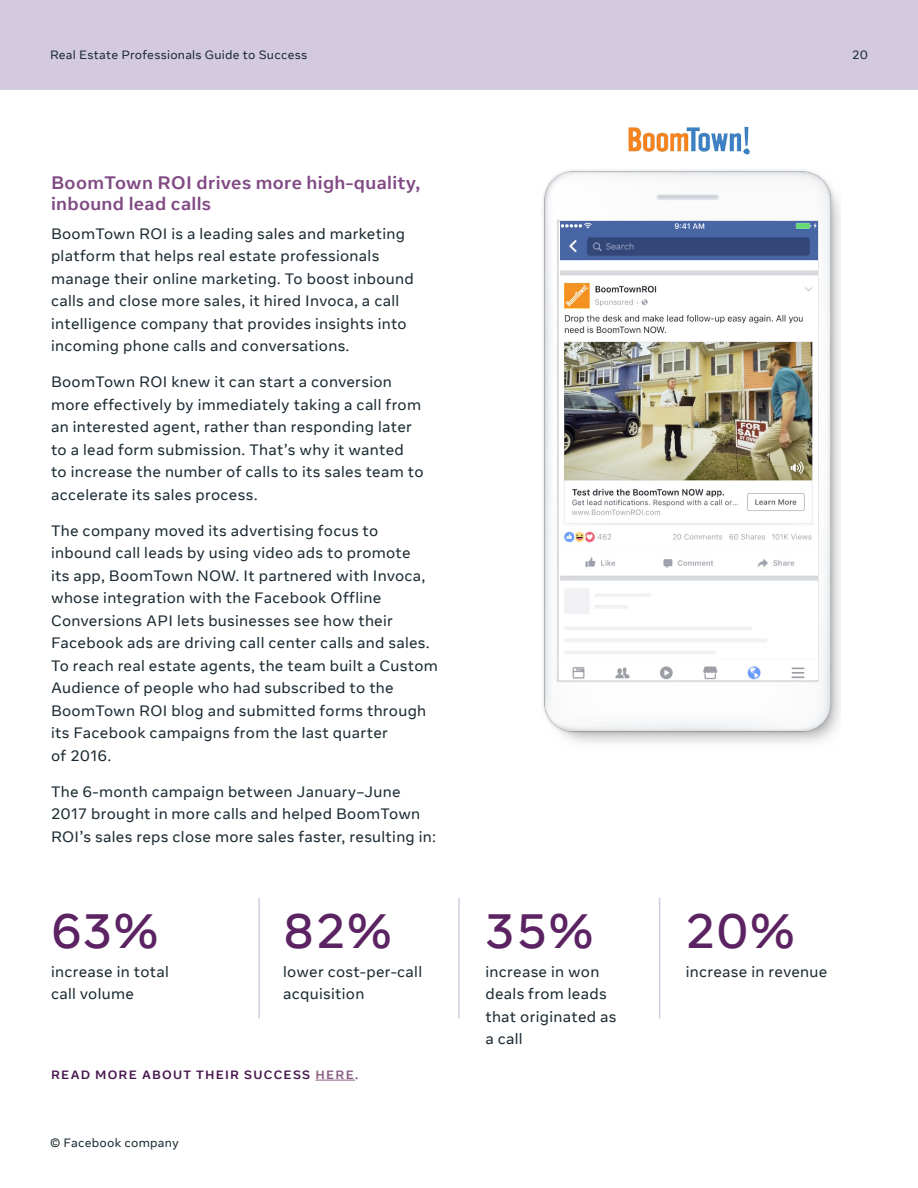
<style>
.page{position:relative;width:918px;height:1188px;background:#fff}
.page>*{position:absolute;margin:0;border:0;box-sizing:border-box;transform-origin:0 0}
.t1{font:500 48px "Optimistic Display";letter-spacing:.035em;color:#5c2363}
.t2{font:700 18px/21.6px "Optimistic Text";letter-spacing:.02em;color:#814a84}
.t3{font:15px/22.5px "Optimistic Text";letter-spacing:.02em;color:#1c2b33}
.t4{font:12px "Optimistic Text";letter-spacing:.02em;color:#1c2b33}
.t5{font:700 12px "Optimistic Text";letter-spacing:.1em;color:#48194e}
.s1{color:#8a5e83}
.s2{color:#814a84}
</style>
<div class="page">
<hr style="left:258px;top:898px;width:2px;height:120px;background:#d4cae0">
<img style="left:543px;top:170px;width:297px;height:573px">
<img style="left:561px;top:222px;width:257px;height:458px">
<img style="left:628px;top:126px;width:122px;height:29px">
<hr style="left:315px;top:1080px;width:40px;height:1px;background:#8a5e83">
<hr style="left:659px;top:898px;width:1px;height:120px;background:#d4cae0">
<hr style="left:458px;top:898px;width:2px;height:120px;background:#d4cae0">
<div style="left:0;top:0;width:918px;height:89px;background:#d4cae0"></div>
<p class="t4" style="left:50px;top:47px;width:259px">Real Estate Professionals Guide to Success</p>
<p class="t4" style="left:852px;top:47px;width:17px">20</p>
<p class="t2" style="left:51px;top:172px;width:371px">BoomTown ROI drives more high-quality, inbound lead calls</p>
<p class="t3" style="left:51px;top:223px;width:364px">BoomTown ROI is a leading sales and marketing platform that helps real estate professionals manage their online marketing. To boost inbound calls and close more sales, it hired Invoca, a call intelligence company that provides insights into incoming phone calls and conversations.</p>
<p class="t3" style="left:51px;top:371px;width:374px">BoomTown ROI knew it can start a conversion more effectively by immediately taking a call from an interested agent, rather than responding later to a lead form submission. That’s why it wanted<br>to increase the number of calls to its sales team to accelerate its sales process.</p>
<p class="t3" style="left:51px;top:520px;width:388px">The company moved its advertising focus to inbound call leads by using video ads to promote<br>its app, BoomTown NOW. It partnered with Invoca, whose integration with the Facebook Offline Conversions API lets businesses see how their Facebook ads are driving call center calls and sales.<br>To reach real estate agents, the team built a Custom Audience of people who had subscribed to the BoomTown ROI blog and submitted forms through its Facebook campaigns from the last quarter<br>of 2016.</p>
<p class="t3" style="left:51px;top:781px;width:387px">The 6-month campaign between January–June<br>2017 brought in more calls and helped BoomTown<br>ROI’s sales reps close more sales faster, resulting in:</p>
<h1 class="t1" style="left:51px;top:902px;width:109px">63%</h1>
<p class="t3" style="left:51px;top:961px;width:119px">increase in total call volume</p>
<h1 class="t1" style="left:283px;top:902px;width:110px">82%</h1>
<p class="t3" style="left:283px;top:961px;width:140px">lower cost-per-call acquisition</p>
<p class="t5" style="left:51px;top:1067px;width:309px">READ MORE ABOUT THEIR SUCCESS <span class="s1">HERE</span><span class="s2">.</span></p>
<p class="t4" style="left:50px;top:1135px;width:130px">© Facebook company</p>
<h1 class="t1" style="left:485px;top:902px;width:109px">35%</h1>
<p class="t3" style="left:485px;top:961px;width:133px">increase in won deals from leads that originated as a call</p>
<h1 class="t1" style="left:686px;top:902px;width:110px">20%</h1>
<p class="t3" style="left:686px;top:961px;width:143px">increase in revenue</p>
</div>
